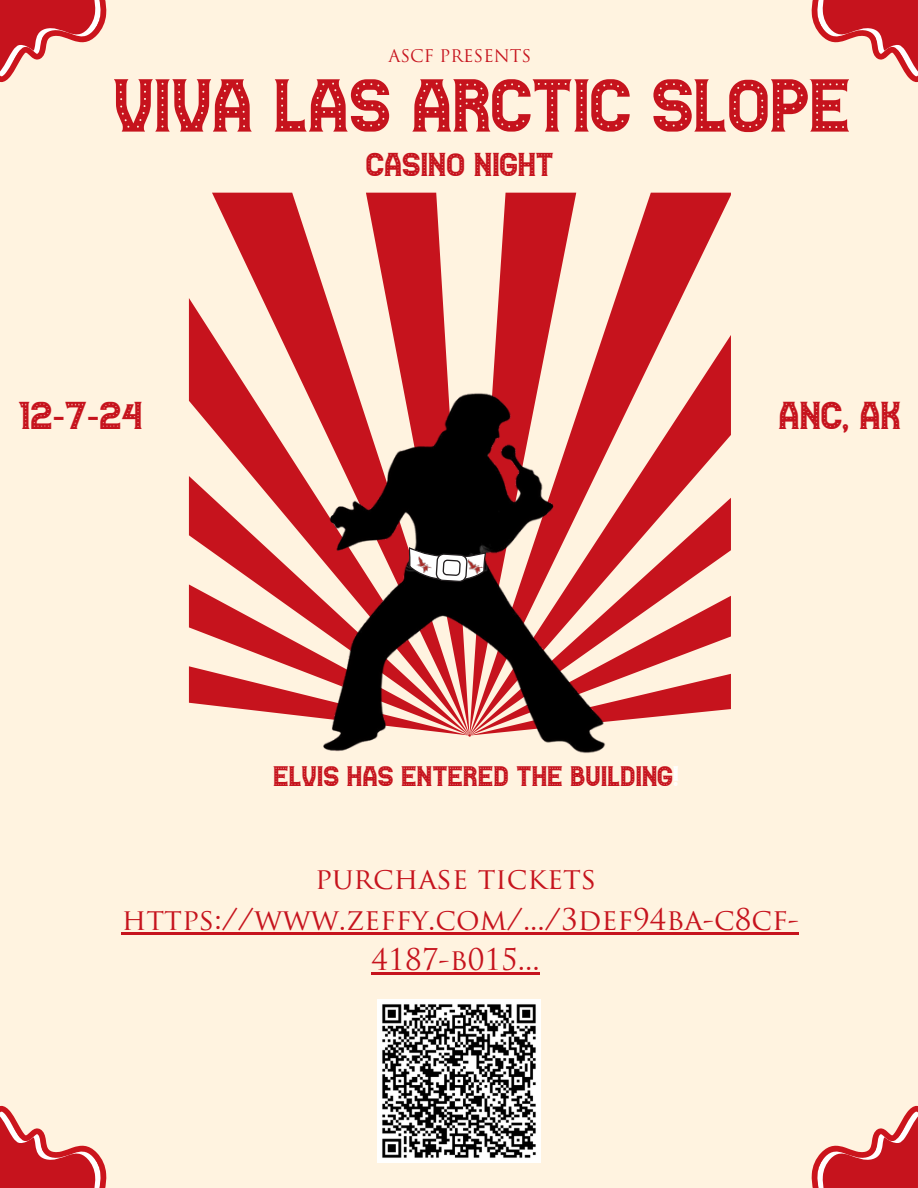
<style>
.page{position:relative;width:918px;height:1188px;background:#fff3e0}
.page>*{position:absolute;margin:0;border:0;box-sizing:border-box;transform-origin:0 0}
.t1{font:76.65px "Casino";color:#c6131d}
.t2{font:39.6px "Casino";color:#c6131d}
.t3{font:33.6px "Casino";color:#c6131d}
.t4{font:29.25px/40.3px "Trajan Pro";color:#c6131d;text-align:center}
.t5{font:28.8px "Casino";color:#c6131d}
.t6{font:16.95px "Trajan Pro";color:#c6131d}
.s1{font-family:"Noto Sans"}
.s2{color:#fff}
</style>
<div class="page">
<svg style="left:189px;top:193px;width:542px;height:524px"></svg>
<img style="left:252px;top:316px;width:404px;height:437px">
<svg style="left:407px;top:547px;width:79px;height:39px;background:#656263"></svg>
<img style="left:415px;top:556px;width:19px;height:18px">
<img style="left:468px;top:559px;width:16px;height:16px">
<svg style="left:0;top:0;width:107px;height:82px"></svg>
<svg style="left:811px;top:0;width:107px;height:82px"></svg>
<svg style="left:811px;top:1106px;width:107px;height:82px"></svg>
<svg style="left:0;top:1106px;width:107px;height:82px"></svg>
<img style="left:378px;top:999px;width:163px;height:163px">
<hr style="left:122px;top:932px;width:677px;height:2px;background:#c6131d">
<hr style="left:372px;top:972px;width:168px;height:3px;background:#c6131d">
<p class="t6" style="left:389px;top:49px;width:144px">ASCF PRESENTS</p>
<p class="t1" style="left:113px;top:74px;width:739px">VIVA LAS ARCTIC SLOPE</p>
<h1 class="t3" style="left:366px;top:151px;width:189px">CASINO NIGHT</h1>
<h3 class="t2" style="left:19px;top:399px;width:125px">12<span class="s1">-</span>7<span class="s1">-</span>25</h3>
<p class="t2" style="left:779px;top:400px;width:124px">ANC, AK</p>
<p class="t5" style="left:273px;top:764px;width:407px">ELVIS HAS ENTERED THE BUILDING<span class="s2">!</span></p>
<p class="t4" style="left:122px;top:862px;width:679px">purchase tickets https://www.zeffy.com/.../3def94ba-c8cf-<br>4187-b015...</p>
</div>
